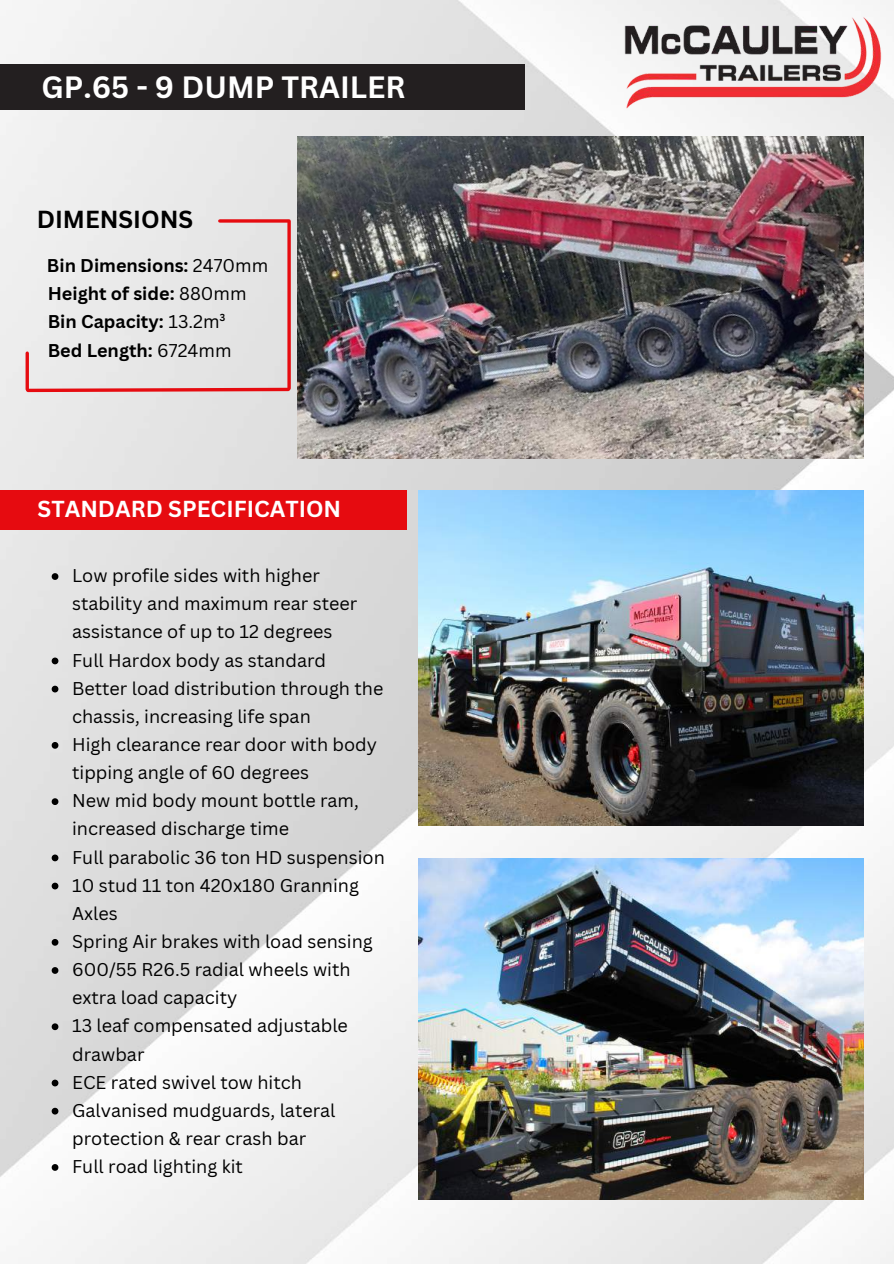
<style>
.page{position:relative;width:894px;height:1264px;background:#fff}
.page>*{position:absolute;margin:0;border:0;box-sizing:border-box;transform-origin:0 0}
.t1{font:700 30px "Canva Sans";color:#fff}
.t2{font:700 24px "Canva Sans";color:#000}
.t3{font:700 22.5px "Canva Sans";color:#fff}
.t4{font:18px/28.2px "Canva Sans";color:#000}
.t5{font:700 18px/28.2px "Canva Sans";color:#000}
.s1{font-weight:400}
</style>
<div class="page">
<img style="left:0;top:0;width:893px;height:1263px">
<img style="left:620px;top:13px;width:264px;height:103px">
<div style="left:0;top:64px;width:524px;height:45px;background:#231f20"></div>
<div style="left:0;top:490px;width:406px;height:39px;background:#e60b10"></div>
<svg style="left:220px;top:219px;width:68px;height:4px"></svg>
<svg style="left:287px;top:221px;width:4px;height:165px"></svg>
<svg style="left:24px;top:386px;width:267px;height:8px;background:#e5888b"></svg>
<hr style="left:26px;top:353px;width:3px;height:36px;background:#e60b10">
<svg style="left:52px;top:573px;width:6px;height:7px"></svg>
<svg style="left:52px;top:657px;width:6px;height:7px"></svg>
<svg style="left:52px;top:685px;width:6px;height:7px"></svg>
<svg style="left:52px;top:742px;width:6px;height:6px"></svg>
<svg style="left:52px;top:798px;width:6px;height:7px"></svg>
<svg style="left:52px;top:854px;width:6px;height:7px"></svg>
<svg style="left:52px;top:882px;width:6px;height:7px"></svg>
<svg style="left:52px;top:939px;width:6px;height:6px"></svg>
<svg style="left:52px;top:967px;width:6px;height:6px"></svg>
<svg style="left:52px;top:1023px;width:6px;height:7px"></svg>
<svg style="left:52px;top:1079px;width:6px;height:7px"></svg>
<svg style="left:52px;top:1107px;width:6px;height:7px"></svg>
<svg style="left:52px;top:1164px;width:6px;height:6px"></svg>
<img style="left:298px;top:136px;width:564px;height:322px">
<img style="left:418px;top:858px;width:445px;height:340px">
<img style="left:418px;top:491px;width:445px;height:334px">
<h1 class="t1" style="left:42px;top:65px;width:365px">GP.65 - 9 DUMP TRAILER</h1>
<h2 class="t2" style="left:37px;top:202px;width:158px">DIMENSIONS</h2>
<p class="t5" style="left:47px;top:251px;width:223px">Bin Dimensions: <span class="s1">2470mm<br></span>Height of side: <span class="s1">880mm<br></span>Bin Capacity: <span class="s1">13.2m³<br></span>Bed Length: <span class="s1">6724mm</span></p>
<p class="t3" style="left:38px;top:493px;width:305px">STANDARD SPECIFICATION</p>
<p class="t4" style="left:72px;top:561px;width:314px">Low profile sides with higher stability and maximum rear steer assistance of up to 12 degrees<br>Full Hardox body as standard<br>Better load distribution through the chassis, increasing life span<br>High clearance rear door with body tipping angle of 60 degrees<br>New mid body mount bottle ram, increased discharge time<br>Full parabolic 36 ton HD suspension<br>10 stud 11 ton 420x180 Granning<br>Axles<br>Spring Air brakes with load sensing<br>600/55 R26.5 radial wheels with extra load capacity<br>13 leaf compensated adjustable drawbar<br>ECE rated swivel tow hitch<br>Galvanised mudguards, lateral protection &amp; rear crash bar<br>Full road lighting kit</p>
</div>
